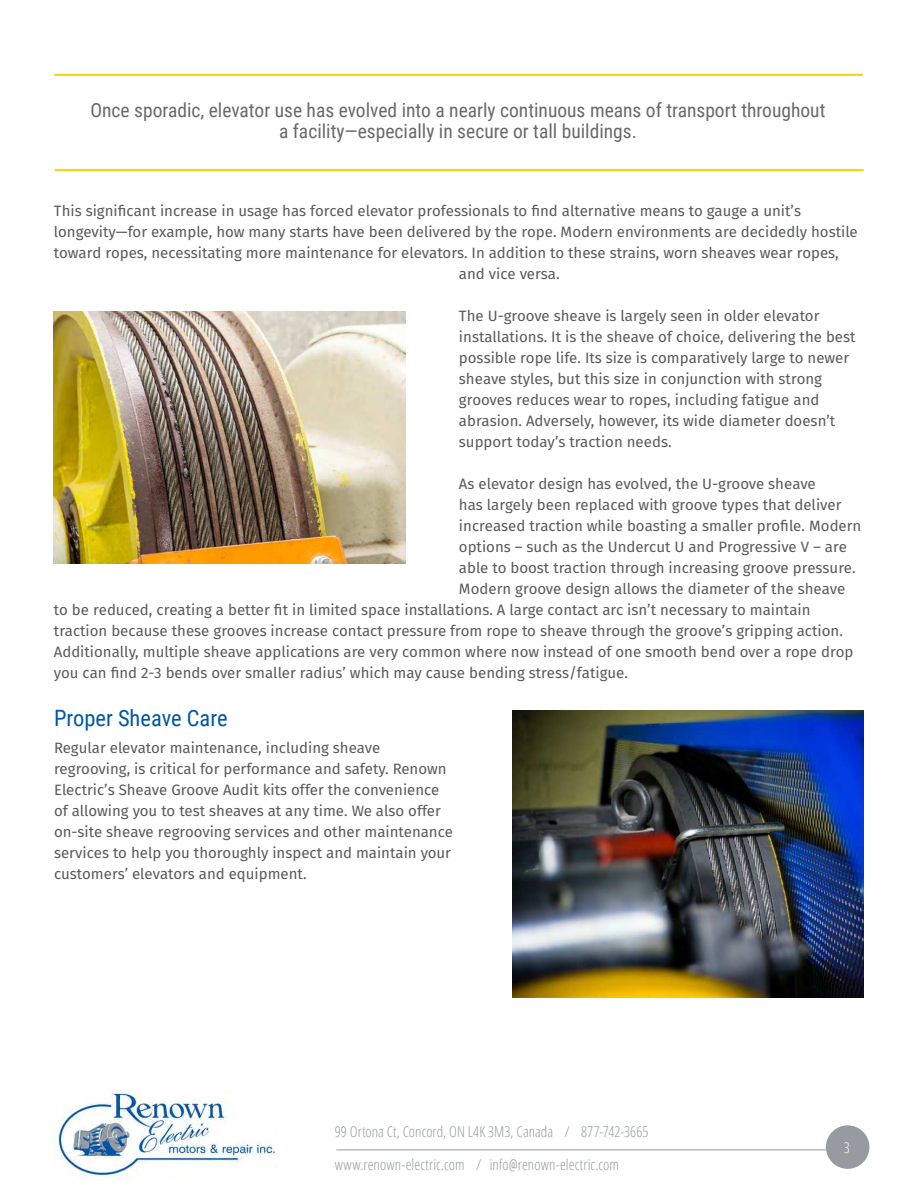
<style>
.page{position:relative;width:918px;height:1188px;background:#fff}
.page>*{position:absolute;margin:0;border:0;box-sizing:border-box;transform-origin:0 0}
.t1{font:22.5px "Roboto Condensed";color:#0157a4}
.t2{font:19.5px/21px "Roboto Condensed";color:#69696b;text-align:center}
.t3{font:15px/21px "Fira Sans";color:#58595b}
.t4{font:300 15px "Open Sans Condensed";letter-spacing:.005em;color:#959ba0}
.t5{font:300 15px "Open Sans Condensed";color:#fff}
</style>
<div class="page">
<img style="left:54px;top:1090px;width:221px;height:87px">
<hr style="left:336px;top:1149px;width:533px;height:1px;background:#959ba0">
<div style="left:826px;top:1125px;width:43px;height:44px;background:#959ba0;border-radius:50%"></div>
<hr style="left:55px;top:169px;width:809px;height:2px;background:#f4d613">
<hr style="left:54px;top:74px;width:809px;height:2px;background:#f4d613">
<img style="left:53px;top:312px;width:352px;height:251px">
<img style="left:513px;top:711px;width:351px;height:287px">
<h2 class="t2" style="left:90px;top:102px;width:737px">Once sporadic, elevator use has evolved into a nearly continuous means of transport throughout a facility—especially in secure or tall buildings.</h2>
<p class="t3" style="left:54px;top:201px;width:749px">This significant increase in usage has forced elevator professionals to find alternative means to gauge a unit’s</p>
<p class="t3" style="left:54px;top:222px;width:805px">longevity—for example, how many starts have been delivered by the rope. Modern environments are decidedly hostile</p>
<p class="t3" style="left:54px;top:243px;width:786px">toward ropes, necessitating more maintenance for elevators. In addition to these strains, worn sheaves wear ropes,</p>
<p class="t3" style="left:459px;top:264px;width:102px">and vice versa.</p>
<p class="t3" style="left:459px;top:306px;width:398px">The U-groove sheave is largely seen in older elevator installations. It is the sheave of choice, delivering the best possible rope life. Its size is comparatively large to newer sheave styles, but this size in conjunction with strong grooves reduces wear to ropes, including fatigue and abrasion. Adversely, however, its wide diameter doesn’t support today’s traction needs.</p>
<p class="t3" style="left:459px;top:474px;width:358px">As elevator design has evolved, the U-groove sheave</p>
<p class="t3" style="left:459px;top:495px;width:384px">has largely been replaced with groove types that deliver</p>
<p class="t3" style="left:459px;top:516px;width:404px">increased traction while boasting a smaller profile. Modern</p>
<p class="t3" style="left:459px;top:537px;width:390px">options – such as the Undercut U and Progressive V – are</p>
<p class="t3" style="left:459px;top:558px;width:398px">able to boost traction through increasing groove pressure.</p>
<p class="t3" style="left:459px;top:579px;width:388px">Modern groove design allows the diameter of the sheave</p>
<p class="t3" style="left:54px;top:600px;width:758px">to be reduced, creating a better fit in limited space installations. A large contact arc isn’t necessary to maintain</p>
<p class="t3" style="left:54px;top:621px;width:790px">traction because these grooves increase contact pressure from rope to sheave through the groove’s gripping action.</p>
<p class="t3" style="left:54px;top:642px;width:801px">Additionally, multiple sheave applications are very common where now instead of one smooth bend over a rope drop</p>
<p class="t3" style="left:54px;top:663px;width:576px">you can find 2-3 bends over smaller radius’ which may cause bending stress/fatigue.</p>
<h1 class="t1" style="left:54px;top:708px;width:175px">Proper Sheave Care</h1>
<p class="t3" style="left:54px;top:739px;width:401px">Regular elevator maintenance, including sheave regrooving, is critical for performance and safety. Renown Electric’s Sheave Groove Audit kits offer the convenience of allowing you to test sheaves at any time. We also offer on-site sheave regrooving services and other maintenance services to help you thoroughly inspect and maintain your customers’ elevators and equipment.</p>
<p class="t4" style="left:335px;top:1125px;width:315px">99 Ortona Ct, Concord, ON L4K 3M3, Canada / 877-742-3665</p>
<p class="t4" style="left:335px;top:1158px;width:286px">www.renown-electric.com / info@renown-electric.com</p>
<p class="t5" style="left:844px;top:1141px;width:7px">3</p>
</div>
